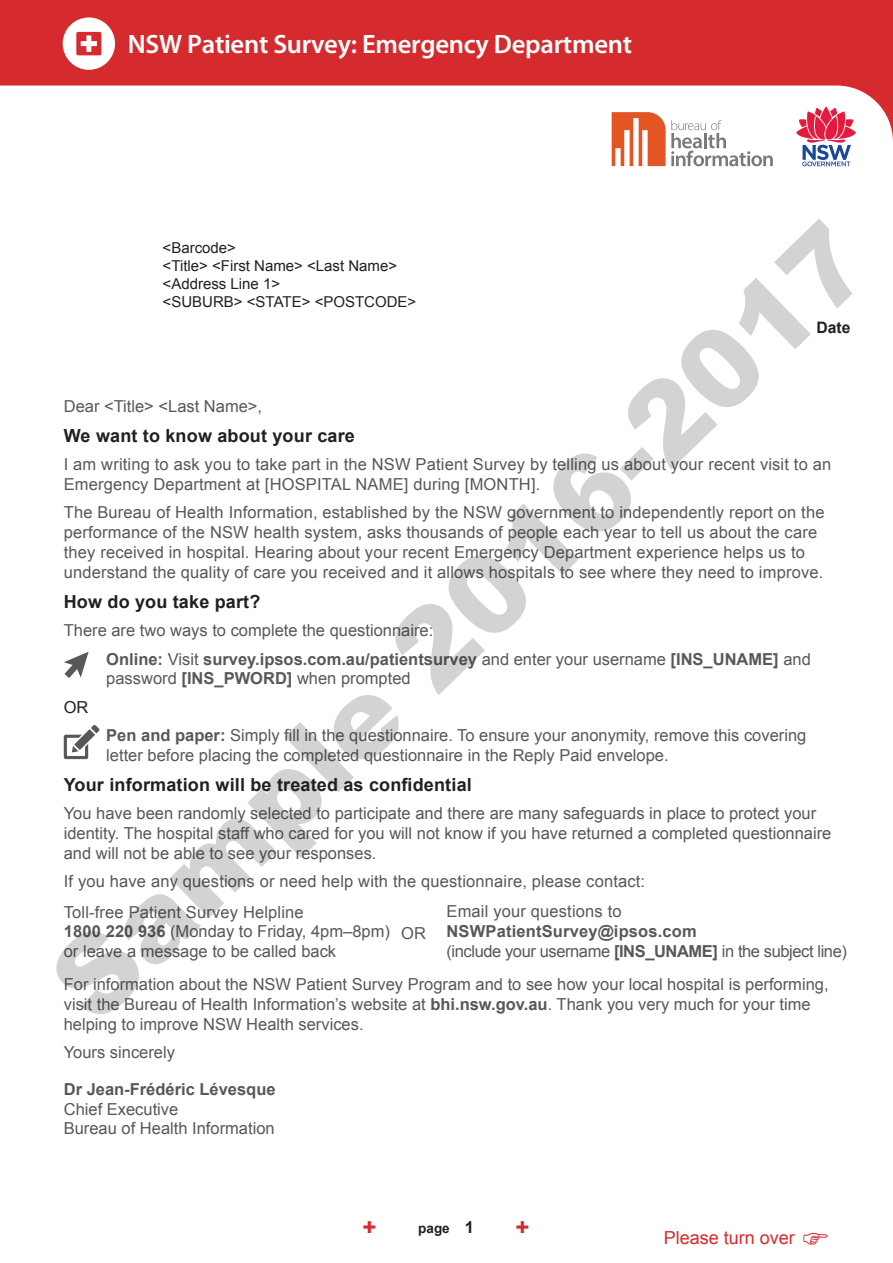
<style>
.page{position:relative;width:893px;height:1263px;background:#fff}
.page>*{position:absolute;margin:0;border:0;box-sizing:border-box;transform-origin:0 0}
.t1{font:900 108px "Arial";color:#231f20}
.t2{font:600 26.55px "Myriad Pro";letter-spacing:-.01em;color:#fff}
.t3{font:700 18px "Arial";letter-spacing:.01em;color:#231f20}
.t4{font:18px "Arial";color:#d52b2e}
.t5{font:16.5px/19.8px "Arial";color:#57585a}
.t6{font:700 16.5px/19.8px "Arial";letter-spacing:.01em;color:#57585a}
.t7{font:16.5px "Arial";color:#231f20}
.t8{font:700 15.75px "Arial";color:#231f20}
.t9{font:15px/18px "Arial";color:#231f20}
.t10{font:700 13.5px "Arial";color:#231f20}
.s1{font-weight:700}
.s2{font-weight:400}
.s3{font-size:16.5px}
</style>
<div class="page">
<svg style="left:64px;top:652px;width:25px;height:26px"></svg>
<svg style="left:64px;top:725px;width:36px;height:34px"></svg>
<div style="left:0;top:0;width:893px;height:198px;background:#d52b2e"></div>
<div style="left:0;top:86px;width:893px;height:112px;background:#fff"></div>
<svg style="left:796px;top:107px;width:60px;height:59px"></svg>
<svg style="left:612px;top:112px;width:161px;height:54px"></svg>
<div style="left:63px;top:17px;width:52px;height:53px;background:#fff;border-radius:50%"></div>
<svg style="left:76px;top:32px;width:25px;height:23px"></svg>
<h2 class="t2" style="left:128px;top:28px;width:506px">NSW Patient Survey: Emergency Department</h2>
<h1 class="t1" style="left:14px;top:942px;width:1088px;rotate:-44deg">Sample 2016-2017</h1>
<p class="t9" style="left:163px;top:239px;width:255px">&lt;Barcode&gt;<br>&lt;Title&gt; &lt;First Name&gt; &lt;Last Name&gt; &lt;Address Line 1&gt;<br>&lt;SUBURB&gt; &lt;STATE&gt; &lt;POSTCODE&gt;</p>
<p class="t8" style="left:816px;top:318px;width:36px">Date</p>
<p class="t5" style="left:64px;top:396px;width:200px">Dear &lt;Title&gt; &lt;Last Name&gt;,</p>
<p class="t3" style="left:64px;top:426px;width:293px">We want to know about your care</p>
<p class="t5" style="left:64px;top:455px;width:769px">I am writing to ask you to take part in the NSW Patient Survey by telling us about your recent visit to an<br>Emergency Department at [HOSPITAL NAME] during [MONTH].</p>
<p class="t5" style="left:64px;top:503px;width:762px">The Bureau of Health Information, established by the NSW government to independently report on the performance of the NSW health system, asks thousands of people each year to tell us about the care they received in hospital. Hearing about your recent Emergency Department experience helps us to understand the quality of care you received and it allows hospitals to see where they need to improve.</p>
<p class="t3" style="left:64px;top:591px;width:198px">How do you take part?</p>
<p class="t5" style="left:106px;top:616px;width:706px;line-height:28.3px;text-indent:-43px">There are two ways to complete the questionnaire:<br><span class="s1">Online:</span> Visit <span class="s1">survey.ipsos.com.au/patientsurvey</span> and enter your username <span class="s1">[INS_UNAME]</span> and</p>
<p class="t5" style="left:106px;top:669px;width:306px">password <span class="s1">[INS_PWORD]</span> when prompted</p>
<p class="t7" style="left:64px;top:698px;width:26px">OR</p>
<p class="t5" style="left:106px;top:725px;width:702px"><span class="s1">Pen and paper:</span> Simply fill in the questionnaire. To ensure your anonymity, remove this covering letter before placing the completed questionnaire in the Reply Paid envelope.</p>
<p class="t3" style="left:64px;top:774px;width:410px">Your information will be treated as confidential</p>
<p class="t5" style="left:64px;top:803px;width:769px">You have been randomly selected to participate and there are many safeguards in place to protect your identity. The hospital staff who cared for you will not know if you have returned a completed questionnaire and will not be able to see your responses.</p>
<p class="t5" style="left:64px;top:866px;width:583px;line-height:30.5px">If you have any questions or need help with the questionnaire, please contact:<br>Toll-free Patient Survey Helpline</p>
<p class="t5" style="left:64px;top:922px;width:328px"><span class="s1">1800 220 936</span> (Monday to Friday, 4pm–8pm) or leave a message to be called back</p>
<p class="t5" style="left:401px;top:923px;width:26px">OR</p>
<p class="t5" style="left:446px;top:902px;width:177px">Email your questions to</p>
<p class="t6" style="left:446px;top:921px;width:402px">NSWPatientSurvey@ipsos.com<br><span class="s2">(include your username</span> [INS_UNAME] <span class="s2">in the subject line)</span></p>
<p class="t5" style="left:64px;top:974px;width:766px">For information about the NSW Patient Survey Program and to see how your local hospital is performing, visit the Bureau of Health Information’s website at <span class="s1">bhi.nsw.gov.au</span>. Thank you very much for your time helping to improve NSW Health services.</p>
<p class="t5" style="left:64px;top:1042px;width:113px">Yours sincerely</p>
<p class="t6" style="left:64px;top:1079px;width:213px">Dr Jean-Frédéric Lévesque</p>
<p class="t5" style="left:64px;top:1099px;width:212px">Chief Executive<br>Bureau of Health Information</p>
<p class="t10" style="left:418px;top:1220px;width:57px">page <span class="s3">1</span></p>
<p class="t4" style="left:664px;top:1227px;width:133px">Please turn over</p>
</div>
